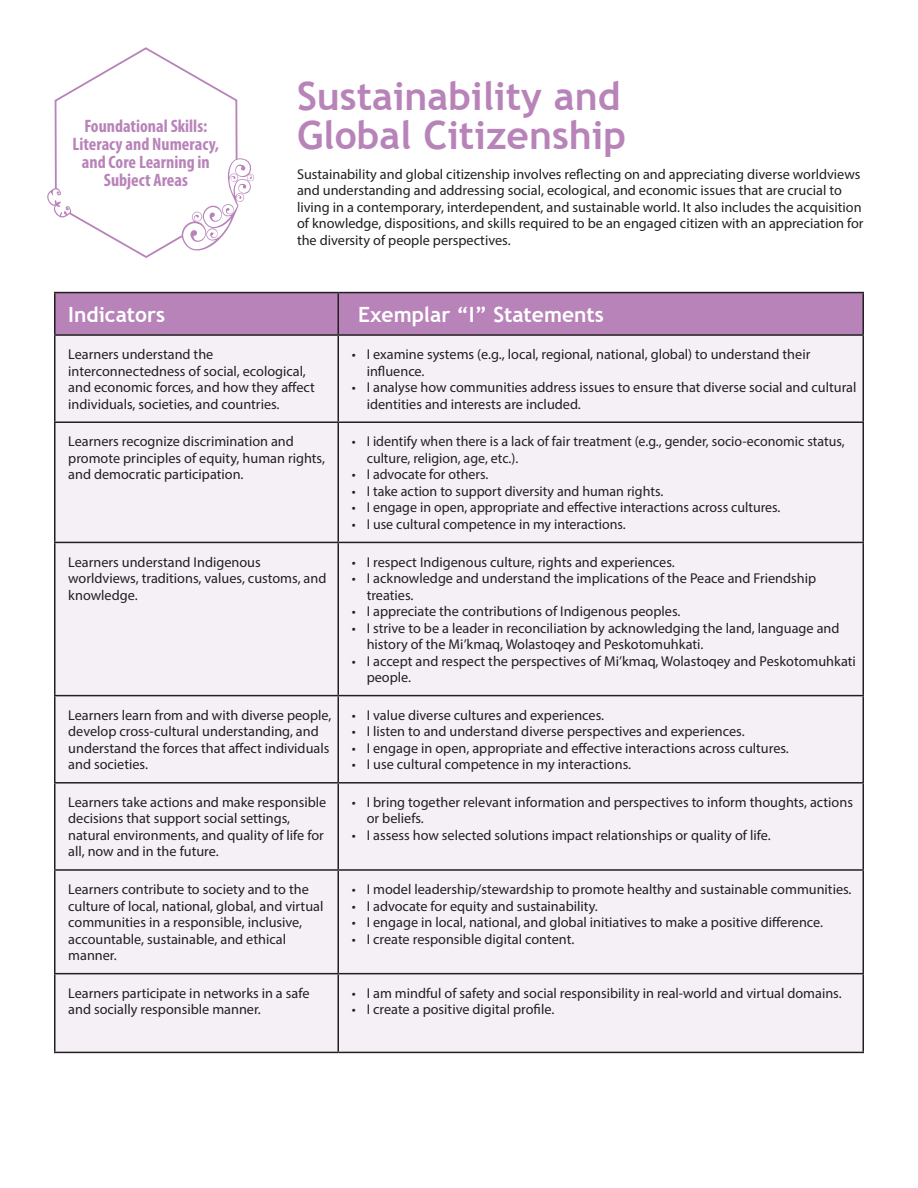
<style>
.page{position:relative;width:918px;height:1188px;background:#fff}
.page>*{position:absolute;margin:0;border:0;box-sizing:border-box;transform-origin:0 0}
.t1{font:700 39px/39px "Trebuchet MS";color:#b883b9}
.Header__Table{font:700 21px "Trebuchet MS";color:#fff}
.Body__Hex{font:700 condensed 18px/18px "Myriad Pro";color:#b883b9;text-align:center}
.Bullets__Table{font:14.25px/16.5px "Myriad Pro";color:#231f20}
.Body__Table{font:14.25px/16.5px "Myriad Pro";color:#231f20}
.Body{font:14.25px/16.5px "Myriad Pro";color:#231f20}
</style>
<div class="page">
<div style="left:56px;top:293px;width:806px;height:41px;background:#b883b9"></div>
<div style="left:56px;top:336px;width:806px;height:716px;background:#f5f0f6"></div>
<hr style="left:54px;top:292px;width:284px;height:1px;background:#231f20">
<hr style="left:54px;top:293px;width:2px;height:41px;background:#231f20">
<hr style="left:338px;top:292px;width:526px;height:1px;background:#231f20">
<hr style="left:338px;top:293px;width:1px;height:41px;background:#231f20">
<hr style="left:862px;top:293px;width:2px;height:41px;background:#231f20">
<hr style="left:54px;top:334px;width:284px;height:2px;background:#231f20">
<hr style="left:54px;top:336px;width:2px;height:85px;background:#231f20">
<hr style="left:338px;top:334px;width:526px;height:2px;background:#231f20">
<hr style="left:338px;top:336px;width:1px;height:85px;background:#231f20">
<hr style="left:862px;top:336px;width:2px;height:85px;background:#231f20">
<hr style="left:54px;top:421px;width:284px;height:2px;background:#231f20">
<hr style="left:54px;top:423px;width:2px;height:119px;background:#231f20">
<hr style="left:338px;top:421px;width:526px;height:2px;background:#231f20">
<hr style="left:338px;top:423px;width:1px;height:119px;background:#231f20">
<hr style="left:862px;top:423px;width:2px;height:119px;background:#231f20">
<hr style="left:54px;top:542px;width:284px;height:1px;background:#231f20">
<hr style="left:54px;top:543px;width:2px;height:152px;background:#231f20">
<hr style="left:338px;top:542px;width:526px;height:1px;background:#231f20">
<hr style="left:338px;top:543px;width:1px;height:152px;background:#231f20">
<hr style="left:862px;top:543px;width:2px;height:152px;background:#231f20">
<hr style="left:54px;top:695px;width:284px;height:1px;background:#231f20">
<hr style="left:54px;top:696px;width:2px;height:86px;background:#231f20">
<hr style="left:338px;top:695px;width:526px;height:1px;background:#231f20">
<hr style="left:338px;top:696px;width:1px;height:86px;background:#231f20">
<hr style="left:862px;top:696px;width:2px;height:86px;background:#231f20">
<hr style="left:54px;top:782px;width:284px;height:2px;background:#231f20">
<hr style="left:54px;top:784px;width:2px;height:85px;background:#231f20">
<hr style="left:338px;top:782px;width:526px;height:2px;background:#231f20">
<hr style="left:338px;top:784px;width:1px;height:85px;background:#231f20">
<hr style="left:862px;top:784px;width:2px;height:85px;background:#231f20">
<hr style="left:54px;top:869px;width:284px;height:2px;background:#231f20">
<hr style="left:54px;top:871px;width:2px;height:102px;background:#231f20">
<hr style="left:338px;top:869px;width:526px;height:2px;background:#231f20">
<hr style="left:338px;top:871px;width:1px;height:102px;background:#231f20">
<hr style="left:862px;top:871px;width:2px;height:102px;background:#231f20">
<hr style="left:54px;top:973px;width:284px;height:1px;background:#231f20">
<hr style="left:54px;top:974px;width:2px;height:78px;background:#231f20">
<hr style="left:338px;top:973px;width:526px;height:1px;background:#231f20">
<hr style="left:338px;top:974px;width:1px;height:78px;background:#231f20">
<hr style="left:862px;top:974px;width:2px;height:78px;background:#231f20">
<hr style="left:54px;top:1052px;width:284px;height:1px;background:#231f20">
<hr style="left:338px;top:1052px;width:526px;height:1px;background:#231f20">
<svg style="left:47px;top:47px;width:207px;height:211px"></svg>
<p class="Body__Hex" style="left:84px;top:117px;width:125px">Foundational Skills:</p>
<p class="Body__Hex" style="left:73px;top:135px;width:148px">Literacy and Numeracy, and Core Learning in<br>Subject Areas</p>
<p class="t1" style="left:297px;top:76px;width:331px">Sustainability and<br>Global Citizenship</p>
<p class="Body" style="left:297px;top:166px;width:568px">Sustainability and global citizenship involves reflecting on and appreciating diverse worldviews and understanding and addressing social, ecological, and economic issues that are crucial to living in a contemporary, interdependent, and sustainable world. It also includes the acquisition of knowledge, dispositions, and skills required to be an engaged citizen with an appreciation for the diversity of people perspectives.</p>
<p class="Header__Table" style="left:68px;top:301px;width:98px">Indicators</p>
<p class="Header__Table" style="left:358px;top:301px;width:247px">Exemplar “I” Statements</p>
<p class="Body__Table" style="left:68px;top:346px;width:248px">Learners understand the interconnectedness of social, ecological, and economic forces, and how they affect individuals, societies, and countries.</p>
<p class="Bullets__Table" style="left:367px;top:346px;width:445px;text-indent:-15px">• I examine systems (e.g., local, regional, national, global) to understand their influence.</p>
<p class="Bullets__Table" style="left:367px;top:379px;width:491px;text-indent:-15px">• I analyse how communities address issues to ensure that diverse social and cultural identities and interests are included.</p>
<p class="Body__Table" style="left:68px;top:433px;width:258px">Learners recognize discrimination and promote principles of equity, human rights, and democratic participation.</p>
<p class="Bullets__Table" style="left:367px;top:433px;width:480px;text-indent:-15px">• I identify when there is a lack of fair treatment (e.g., gender, socio-economic status, culture, religion, age, etc.).</p>
<p class="Bullets__Table" style="left:352px;top:466px;width:138px">• I advocate for others.</p>
<p class="Bullets__Table" style="left:352px;top:483px;width:313px">• I take action to support diversity and human rights.</p>
<p class="Bullets__Table" style="left:352px;top:499px;width:430px">• I engage in open, appropriate and effective interactions across cultures.</p>
<p class="Bullets__Table" style="left:352px;top:516px;width:276px">• I use cultural competence in my interactions.</p>
<p class="Body__Table" style="left:68px;top:553px;width:260px">Learners understand Indigenous worldviews, traditions, values, customs, and knowledge.</p>
<p class="Bullets__Table" style="left:352px;top:553px;width:325px">• I respect Indigenous culture, rights and experiences.</p>
<p class="Bullets__Table" style="left:367px;top:570px;width:451px;text-indent:-15px">• I acknowledge and understand the implications of the Peace and Friendship treaties.</p>
<p class="Bullets__Table" style="left:352px;top:603px;width:330px">• I appreciate the contributions of Indigenous peoples.</p>
<p class="Bullets__Table" style="left:367px;top:619px;width:474px;text-indent:-15px">• I strive to be a leader in reconciliation by acknowledging the land, language and history of the Mi’kmaq, Wolastoqey and Peskotomuhkati.</p>
<p class="Bullets__Table" style="left:367px;top:652px;width:491px;text-indent:-15px">• I accept and respect the perspectives of Mi’kmaq, Wolastoqey and Peskotomuhkati people.</p>
<p class="Body__Table" style="left:68px;top:707px;width:265px">Learners learn from and with diverse people, develop cross-cultural understanding, and understand the forces that affect individuals and societies.</p>
<p class="Bullets__Table" style="left:352px;top:707px;width:254px">• I value diverse cultures and experiences.</p>
<p class="Bullets__Table" style="left:352px;top:723px;width:394px">• I listen to and understand diverse perspectives and experiences.</p>
<p class="Bullets__Table" style="left:352px;top:740px;width:439px">• I engage in open, appropriate and effective interactions across cultures.</p>
<p class="Bullets__Table" style="left:352px;top:756px;width:281px">• I use cultural competence in my interactions.</p>
<p class="Body__Table" style="left:68px;top:794px;width:260px">Learners take actions and make responsible decisions that support social settings, natural environments, and quality of life for all, now and in the future.</p>
<p class="Bullets__Table" style="left:367px;top:794px;width:488px;text-indent:-15px">• I bring together relevant information and perspectives to inform thoughts, actions or beliefs.</p>
<p class="Bullets__Table" style="left:352px;top:827px;width:420px">• I assess how selected solutions impact relationships or quality of life.</p>
<p class="Body__Table" style="left:68px;top:881px;width:257px">Learners contribute to society and to the culture of local, national, global, and virtual communities in a responsible, inclusive, accountable, sustainable, and ethical manner.</p>
<p class="Bullets__Table" style="left:352px;top:881px;width:501px">• I model leadership/stewardship to promote healthy and sustainable communities.</p>
<p class="Bullets__Table" style="left:352px;top:897px;width:248px">• I advocate for equity and sustainability.</p>
<p class="Bullets__Table" style="left:352px;top:914px;width:473px">• I engage in local, national, and global initiatives to make a positive difference.</p>
<p class="Bullets__Table" style="left:352px;top:930px;width:224px">• I create responsible digital content.</p>
<p class="Body__Table" style="left:68px;top:985px;width:243px">Learners participate in networks in a safe and socially responsible manner.</p>
<p class="Bullets__Table" style="left:352px;top:985px;width:491px">• I am mindful of safety and social responsibility in real-world and virtual domains.</p>
<p class="Bullets__Table" style="left:352px;top:1001px;width:204px">• I create a positive digital profile.</p>
</div>
